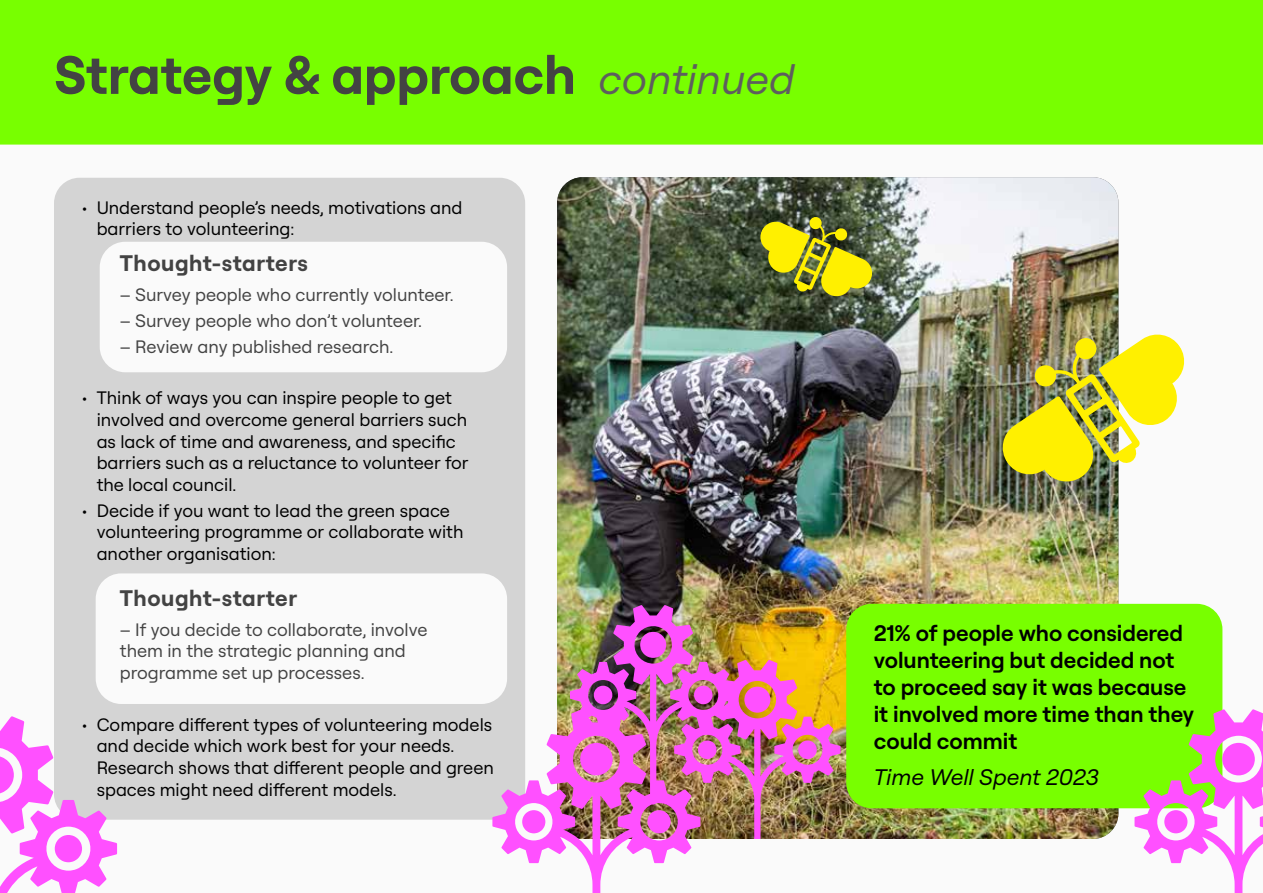
<style>
.page{position:relative;width:1263px;height:893px;background:#fff}
.page>*{position:absolute;margin:0;border:0;box-sizing:border-box;transform-origin:0 0}
.t1{font:700 54px "Roobert";color:#434343}
.t2{font:600 22.5px/27px "Roobert";color:#000}
.t3{font:700 22.5px "Roobert";letter-spacing:.025em;color:#434343}
.t4{font:italic 22.5px "Roobert";color:#000}
.t5{font:18px/21.6px "Roobert";color:#000}
.t6{font:18px/21.6px "Roobert";color:#434343}
.s1{font-weight:400;font-style:italic;font-size:42px;color:#5e5e5e}
</style>
<div class="page">
<img style="left:557px;top:177px;width:561px;height:662px">
<div style="left:54px;top:178px;width:471px;height:642px;background:#d4d4d4;border-radius:26px"></div>
<div style="left:0;top:0;width:1263px;height:145px;background:#78ff00"></div>
<div style="left:100px;top:242px;width:407px;height:130px;background:#fafafa;border-radius:26px"></div>
<div style="left:96px;top:573px;width:411px;height:131px;background:#fafafa;border-radius:26px"></div>
<div style="left:846px;top:604px;width:376px;height:204px;background:#78ff00;border-radius:26px"></div>
<img style="left:492px;top:605px;width:348px;height:288px">
<svg style="left:1134px;top:709px;width:129px;height:184px"></svg>
<svg style="left:0;top:716px;width:117px;height:177px"></svg>
<img style="left:999px;top:331px;width:186px;height:154px">
<svg style="left:758px;top:216px;width:116px;height:82px;background:#989821"></svg>
<h1 class="t1" style="left:54px;top:32px;width:742px">Strategy &amp; approach <span class="s1">continued</span></h1>
<p class="t5" style="left:97px;top:195px;width:367px;text-indent:-15px">• Understand people’s needs, motivations and barriers to volunteering:</p>
<p class="t3" style="left:120px;top:245px;width:190px">Thought-starters</p>
<p class="t6" style="left:120px;top:282px;width:335px">– Survey people who currently volunteer.</p>
<p class="t6" style="left:120px;top:308px;width:304px">– Survey people who don’t volunteer.</p>
<p class="t6" style="left:120px;top:334px;width:275px">– Review any published research.</p>
<p class="t5" style="left:97px;top:386px;width:373px;text-indent:-15px">• Think of ways you can inspire people to get involved and overcome general barriers such as lack of time and awareness, and specific barriers such as a reluctance to volunteer for the local council.</p>
<p class="t5" style="left:97px;top:498px;width:368px;text-indent:-15px">• Decide if you want to lead the green space volunteering programme or collaborate with another organisation:</p>
<p class="t3" style="left:120px;top:580px;width:179px">Thought-starter</p>
<p class="t6" style="left:120px;top:617px;width:309px">– If you decide to collaborate, involve them in the strategic planning and programme set up processes.</p>
<p class="t5" style="left:97px;top:712px;width:399px;text-indent:-15px">• Compare different types of volunteering models and decide which work best for your needs.<br>Research shows that different people and green spaces might need different models.</p>
<p class="t2" style="left:874px;top:618px;width:322px">21% of people who considered volunteering but decided not to proceed say it was because it involved more time than they could commit</p>
<p class="t4" style="left:874px;top:760px;width:227px">Time Well Spent 2023</p>
</div>
